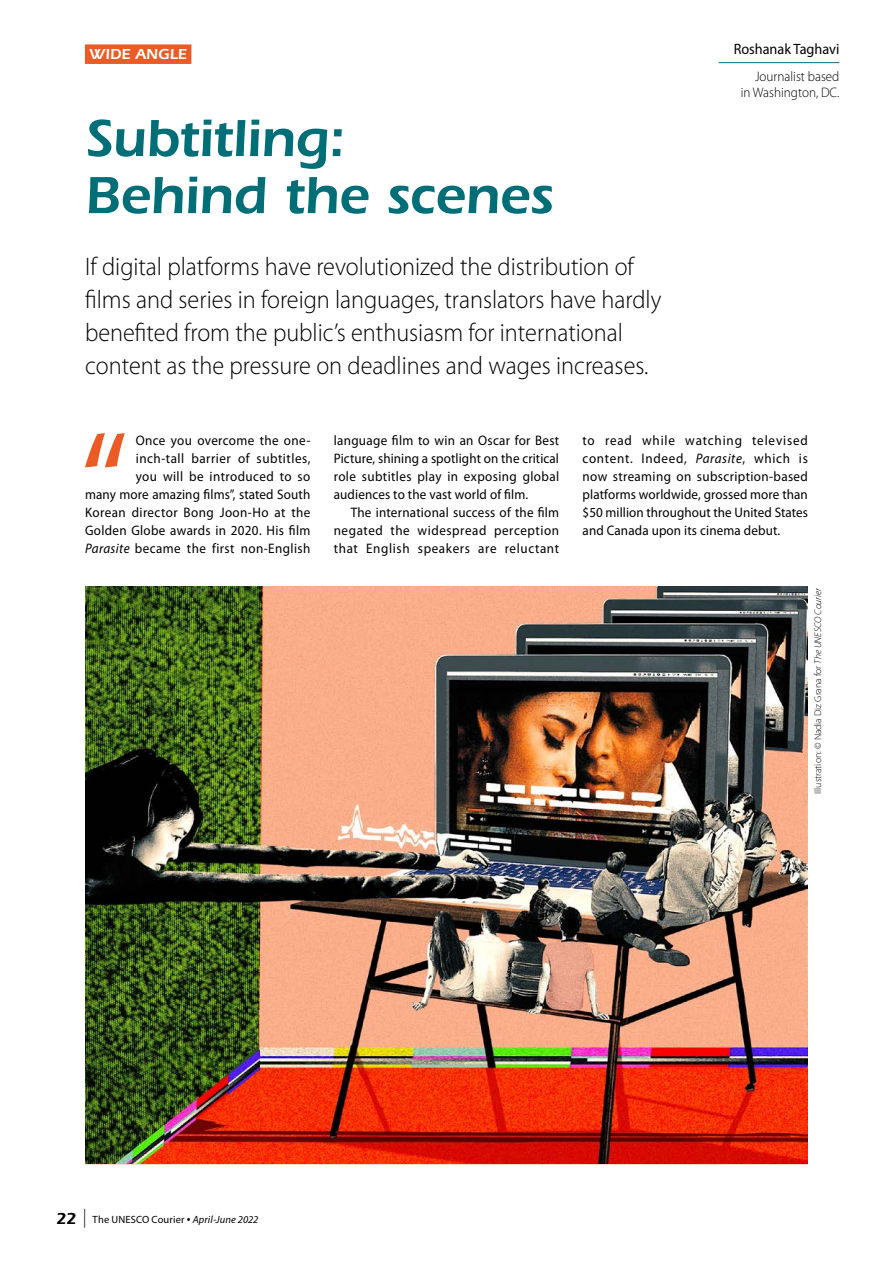
<style>
.page{position:relative;width:893px;height:1263px;background:#fff}
.page>*{position:absolute;margin:0;border:0;box-sizing:border-box;transform-origin:0 0}
.t1{font:140.85px "Myriad Pro";color:#eb5b25;scale:.95 1}
.t2{font:600 54px/57px "ITC Eras Std";letter-spacing:-.005em;color:#006e77}
.t3{font:300 25.5px/33px "Myriad Pro";color:#000;scale:.95 1}
.t4{font:15px "Myriad Pro";color:#000;scale:.95 1}
.t5{font:600 15px "ITC Eras Std";letter-spacing:.01em;color:#fff}
.t6{font:13.8px/18px "Myriad Pro";letter-spacing:.025em;color:#000;text-align:justify;scale:.95 1}
.t7{font:300 13.8px/16.5px "Myriad Pro";color:#000;text-align:right;scale:.95 1}
.t8{font:10.5px "Myriad Pro";letter-spacing:.015em;color:#000}
.t9{font:300 9.75px "Myriad Pro";color:#000}
.s1{font-style:italic}
.s2{font-family:"ITC Eras Std";font-weight:600;font-size:16.5px}
.s3{font-size:18.9px}
.s4{font-size:13.5px}
</style>
<div class="page">
<img style="left:85px;top:586px;width:723px;height:578px">
<div style="left:85px;top:44px;width:106px;height:20px;background:#eb5b25"></div>
<hr style="left:719px;top:62px;width:120px;height:1px;background:#006e77">
<p class="t5" style="left:89px;top:46px;width:99px">WIDE ANGLE</p>
<h2 class="t2" style="left:85px;top:110px;width:470px">Subtitling:<br>Behind the scenes</h2>
<p class="t3" style="left:85px;top:250px;width:608px">If digital platforms have revolutionized the distribution of films and series in foreign languages, translators have hardly benefited from the public’s enthusiasm for international content as the pressure on deadlines and wages increases.</p>
<p class="t4" style="left:734px;top:39px;width:113px">Roshanak Taghavi</p>
<p class="t7" style="left:741px;top:68px;width:105px">Journalist based<br>in Washington, DC.</p>
<h1 class="t1" style="left:80px;top:396px;width:51px">“</h1>
<p class="t6" style="left:85px;top:431px;width:239px;text-align:right">Once you overcome the one&shy;inch-tall barrier of subtitles,<br>you will be introduced to so<br>many more amazing films”, stated South Korean director Bong Joon-Ho at the Golden Globe awards in 2020. His film <span class="s1">Parasite</span> became the first non-English</p>
<p class="t6" style="left:334px;top:431px;width:239px">language film to win an Oscar for Best Picture, shining a spotlight on the critical role subtitles play in exposing global audiences to the vast world of film.</p>
<p class="t6" style="left:334px;top:503px;width:239px;text-indent:17px">The international success of the film negated the widespread perception that English speakers are reluctant</p>
<p class="t6" style="left:583px;top:431px;width:239px">to read while watching televised content. Indeed, <span class="s1">Parasite</span>, which is now streaming on subscription-based platforms worldwide, grossed more than $50 million throughout the United States</p>
<p class="t6" style="left:583px;top:521px;width:210px">and Canada upon its cinema debut.</p>
<p class="t9" style="left:812px;top:794px;width:208px;rotate:-90deg">Illustration: © Nadia Diz Grana for <span class="s1">The UNESCO Courier</span></p>
<p class="t8" style="left:56px;top:1212px;width:204px"><span class="s2">22</span> <span class="s3">|</span> The UNESCO Courier <span class="s4">•</span> <span class="s1">April-June 2022</span></p>
</div>
